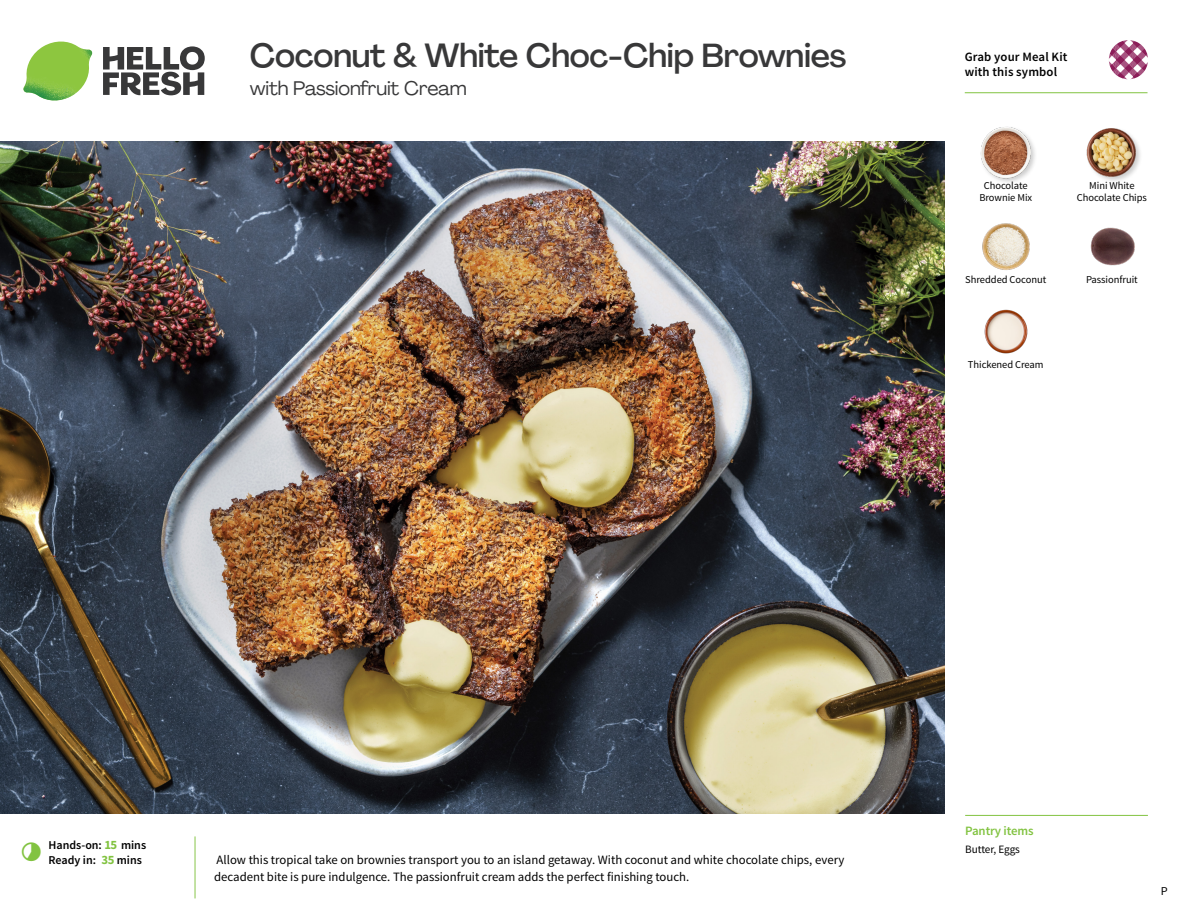
<style>
.page{position:relative;width:1188px;height:918px;background:#fff}
.page>*{position:absolute;margin:0;border:0;box-sizing:border-box;transform-origin:0 0}
.t1{font:500 33px "Agrandir";letter-spacing:-.01em;color:#383839}
.t2{font:19.5px "Agrandir";letter-spacing:-.01em;color:#383839}
.t3{font:12.75px/16.5px "Source Sans Pro";color:#000}
.t4{font:600 12.75px/15px "Source Sans Pro";letter-spacing:.01em;color:#000}
.t5{font:600 12.75px "Source Sans Pro";letter-spacing:-.01em;color:#82c341}
.t6{font:600 12px/15px "Source Sans Pro";color:#000}
.t7{font:12px "Source Sans Pro";color:#000}
.t8{font:11.25px "Source Sans Pro";letter-spacing:-.01em;color:#000}
.t9{font:10.5px/12px "Source Sans Pro";letter-spacing:-.005em;color:#000;text-align:center}
.s1{font-weight:700;font-size:12.75px;color:#82c341}
</style>
<div class="page">
<svg style="left:103px;top:46px;width:102px;height:49px"></svg>
<img style="left:23px;top:42px;width:69px;height:59px">
<img style="left:0;top:142px;width:945px;height:671px">
<img style="left:982px;top:223px;width:48px;height:47px">
<img style="left:1090px;top:227px;width:45px;height:39px">
<div style="left:979px;top:126px;width:58px;height:59px;background:#000;opacity:.2"></div>
<img style="left:979px;top:126px;width:55px;height:55px">
<div style="left:1086px;top:128px;width:57px;height:56px;background:#000;opacity:.2"></div>
<img style="left:1087px;top:128px;width:50px;height:50px">
<hr style="left:965px;top:815px;width:183px;height:1px;background:#82c341">
<img style="left:984px;top:309px;width:44px;height:45px">
<svg style="left:1091px;top:40px;width:57px;height:54px"></svg>
<hr style="left:965px;top:92px;width:183px;height:1px;background:#82c341">
<h1 class="t1" style="left:250px;top:35px;width:598px">Coconut &amp; White Choc-Chip Brownies</h1>
<h2 class="t2" style="left:250px;top:77px;width:218px">with Passionfruit Cream</h2>
<p class="t4" style="left:965px;top:50px;width:104px">Grab your Meal Kit with this symbol</p>
<p class="t9" style="left:979px;top:180px;width:54px">Chocolate<br>Brownie Mix</p>
<p class="t9" style="left:965px;top:274px;width:82px">Shredded Coconut</p>
<p class="t9" style="left:968px;top:359px;width:77px">Thickened Cream</p>
<p class="t9" style="left:1077px;top:180px;width:72px">Mini White<br>Chocolate Chips</p>
<p class="t9" style="left:1086px;top:274px;width:53px">Passionfruit</p>
<p class="t6" style="left:48px;top:838px;width:99px">Hands-on: <span class="s1">15</span> mins<br>Ready in: <span class="s1">35</span> mins</p>
<p class="t3" style="left:214px;top:852px;width:632px">Allow this tropical take on brownies transport you to an island getaway. With coconut and white chocolate chips, every decadent bite is pure indulgence. The passionfruit cream adds the perfect finishing touch.</p>
<p class="t5" style="left:965px;top:823px;width:70px">Pantry items</p>
<p class="t8" style="left:965px;top:843px;width:56px">Butter, Eggs</p>
<p class="t7" style="left:1161px;top:884px;width:8px">P</p>
</div>
